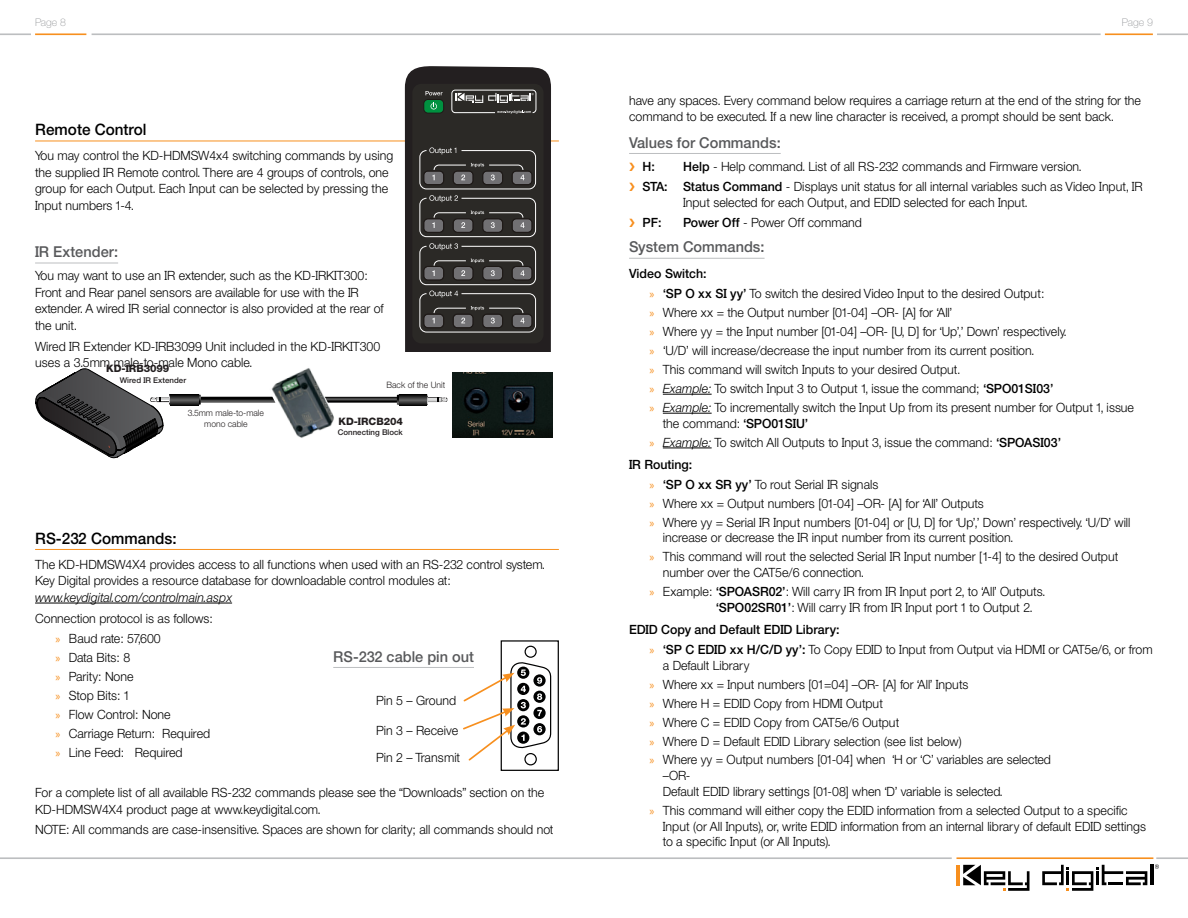
<style>
.page{position:relative;width:1188px;height:918px;background:#fff}
.page>*{position:absolute;margin:0;border:0;box-sizing:border-box;transform-origin:0 0}
.t1{font:500 15.75px "Helvetica Neue";color:#000}
.t2{font:500 15px "Helvetica Neue";color:#58595b}
.t3{font:300 12.75px/19.2px "Helvetica Neue";color:#000}
.t4{font:500 12.75px/21.9px "Helvetica Neue";color:#000}
.t5{font:italic 300 12.75px "Helvetica Neue";color:#000}
.t6{font:100 10.5px "Helvetica Neue";color:#939598}
.t7{font:800 10.2px "Helvetica Neue";color:#231f20}
.t8{font:300 8.85px/10.2px "Helvetica Neue";color:#231f20;text-align:center}
.t9{font:500 7.95px "Helvetica Neue";color:#231f20}
.s1{font-family:"Myriad Pro";font-weight:400;font-size:12px;color:#f78f1e}
.s2{font-weight:500}
.s3{font-style:italic}
.s4{font-weight:300}
</style>
<div class="page">
<hr style="left:0;top:857px;width:594px;height:2px;background:#bcbec0">
<hr style="left:0;top:33px;width:31px;height:2px;background:#bcbec0">
<hr style="left:92px;top:33px;width:502px;height:2px;background:#bcbec0">
<hr style="left:35px;top:33px;width:51px;height:2px;background:#f78f1e">
<hr style="left:956px;top:857px;width:197px;height:2px;background:#f78f1e">
<hr style="left:1156px;top:857px;width:32px;height:2px;background:#bcbec0">
<hr style="left:594px;top:857px;width:358px;height:2px;background:#bcbec0">
<hr style="left:1157px;top:33px;width:31px;height:2px;background:#bcbec0">
<hr style="left:594px;top:33px;width:507px;height:2px;background:#bcbec0">
<hr style="left:1105px;top:33px;width:48px;height:2px;background:#f78f1e">
<hr style="left:957px;top:865px;width:3px;height:20px;background:#f78f1e">
<hr style="left:1150px;top:865px;width:4px;height:20px;background:#000">
<svg style="left:1042px;top:865px;width:105px;height:26px"></svg>
<svg style="left:963px;top:865px;width:67px;height:26px"></svg>
<svg style="left:1155px;top:865px;width:4px;height:3px"></svg>
<hr style="left:35px;top:141px;width:524px;height:1px;background:#f78f1e">
<hr style="left:35px;top:263px;width:83px;height:1px;background:#bcbec0">
<hr style="left:35px;top:549px;width:524px;height:1px;background:#f78f1e">
<hr style="left:35px;top:603px;width:197px;height:1px;background:#000">
<svg style="left:463px;top:640px;width:96px;height:131px"></svg>
<hr style="left:333px;top:667px;width:141px;height:1px;background:#bcbec0">
<hr style="left:629px;top:153px;width:152px;height:1px;background:#bcbec0">
<hr style="left:629px;top:258px;width:136px;height:1px;background:#bcbec0">
<hr style="left:663px;top:394px;width:49px;height:1px;background:#000">
<hr style="left:663px;top:413px;width:49px;height:1px;background:#000">
<hr style="left:663px;top:448px;width:49px;height:1px;background:#000">
<svg style="left:405px;top:66px;width:146px;height:286px;background:#3b3937"></svg>
<div style="left:452px;top:90px;width:84px;height:23px;border:1px solid #fff;border-radius:3px"></div>
<svg style="left:337px;top:394px;width:63px;height:11px"></svg>
<svg style="left:400px;top:394px;width:27px;height:11px"></svg>
<svg style="left:412px;top:395px;width:35px;height:10px"></svg>
<svg style="left:198px;top:394px;width:69px;height:11px"></svg>
<svg style="left:186px;top:394px;width:12px;height:11px"></svg>
<img style="left:267px;top:368px;width:70px;height:70px">
<svg style="left:36px;top:369px;width:150px;height:90px"></svg>
<img style="left:452px;top:373px;width:101px;height:65px">
<p class="t6" style="left:35px;top:17px;width:32px">Page 8</p>
<p class="t6" style="left:1122px;top:17px;width:32px">Page 9</p>
<p class="t1" style="left:35px;top:120px;width:113px">Remote Control</p>
<p class="t3" style="left:35px;top:147px;width:360px;line-height:16.5px">You may control the KD-HDMSW4x4 switching commands by using the supplied IR Remote control. There are 4 groups of controls, one group for each Output. Each Input can be selected by pressing the Input numbers 1-4.</p>
<p class="t2" style="left:35px;top:243px;width:85px">IR Extender:</p>
<p class="t3" style="left:35px;top:267px;width:350px;line-height:16.5px">You may want to use an IR extender, such as the KD-IRKIT300:<br>Front and Rear panel sensors are available for use with the IR extender. A wired IR serial connector is also provided at the rear of the unit.</p>
<p class="t3" style="left:35px;top:338px;width:347px;line-height:16.5px">Wired IR Extender KD-IRB3099 Unit included in the KD-IRKIT300 uses a 3.5mm male-to-male Mono cable.</p>
<p class="t7" style="left:106px;top:363px;width:65px">KD-IRB3099</p>
<p class="t9" style="left:120px;top:375px;width:68px">Wired IR Extender</p>
<p class="t8" style="left:188px;top:408px;width:78px">3.5mm male-to-male mono cable</p>
<p class="t8" style="left:386px;top:379px;width:60px">Back of the Unit</p>
<p class="t7" style="left:338px;top:415px;width:66px">KD-IRCB204</p>
<p class="t9" style="left:338px;top:427px;width:66px">Connecting Block</p>
<p class="t1" style="left:35px;top:529px;width:143px">RS-232 Commands:</p>
<p class="t3" style="left:35px;top:556px;width:512px;line-height:16.5px">The KD-HDMSW4X4 provides access to all functions when used with an RS-232 control system.<br>Key Digital provides a resource database for downloadable control modules at:</p>
<p class="t5" style="left:35px;top:590px;width:198px">www.keydigital.com/controlmain.aspx</p>
<p class="t3" style="left:55px;top:608px;width:159px;text-indent:-20px">Connection protocol is as follows: <span class="s1">»</span> Baud rate: 57,600<br><span class="s1">»</span> Data Bits: 8<br><span class="s1">»</span> Parity: None<br><span class="s1">»</span> Stop Bits: 1<br><span class="s1">»</span> Flow Control: None<br><span class="s1">»</span> Carriage Return: Required <span class="s1">»</span> Line Feed: Required</p>
<p class="t2" style="left:333px;top:647px;width:142px">RS-232 cable pin out</p>
<p class="t3" style="left:376px;top:691px;width:81px">Pin 5 – Ground</p>
<p class="t3" style="left:376px;top:717px;width:86px;line-height:27px">Pin 3 – Receive<br>Pin 2 – Transmit</p>
<p class="t3" style="left:35px;top:784px;width:511px;line-height:16.5px">For a complete list of all available RS-232 commands please see the “Downloads” section on the<br>KD-HDMSW4X4 product page at www.keydigital.com.</p>
<p class="t3" style="left:35px;top:820px;width:520px">NOTE: All commands are case-insensitive. Spaces are shown for clarity; all commands should not</p>
<p class="t3" style="left:629px;top:91px;width:513px;line-height:16.5px">have any spaces. Every command below requires a carriage return at the end of the string for the command to be executed. If a new line character is received, a prompt should be sent back.</p>
<p class="t2" style="left:629px;top:133px;width:153px">Values for Commands:</p>
<p class="t4" style="left:643px;top:155px;width:14px">H:</p>
<p class="t3" style="left:643px;top:156px;width:502px;line-height:19.8px;text-indent:41px"><span class="s2">Help</span> - Help command. List of all RS-232 commands and Firmware version.<br><span class="s2">STA: Status Command</span> - Displays unit status for all internal variables such as Video Input, IR</p>
<p class="t3" style="left:683px;top:193px;width:346px">Input selected for each Output, and EDID selected for each Input.</p>
<p class="t4" style="left:643px;top:211px;width:21px">PF:</p>
<p class="t3" style="left:683px;top:213px;width:180px"><span class="s2">Power Off</span> - Power Off command</p>
<p class="t2" style="left:629px;top:238px;width:137px">System Commands:</p>
<p class="t3" style="left:649px;top:263px;width:486px;text-indent:-20px"><span class="s2">Video Switch:<br></span><span class="s1">»</span> <span class="s2">‘SP O xx SI yy’</span> To switch the desired Video Input to the desired Output:<br><span class="s1">»</span> Where xx = the Output number [01-04] –OR- [A] for ‘All’<br><span class="s1">»</span> Where yy = the Input number [01-04] –OR- [U, D] for ‘Up’,’ Down’ respectively.<br><span class="s1">»</span> ‘U/D’ will increase/decrease the input number from its current position.<br><span class="s1">»</span> This command will switch Inputs to your desired Output.<br><span class="s1">»</span> <span class="s3">Example:</span> To switch Input 3 to Output 1, issue the command; <span class="s2">‘SPO01SI03’<br></span><span class="s1">»</span> <span class="s3">Example:</span> To incrementally switch the Input Up from its present number for Output 1, issue</p>
<p class="t3" style="left:649px;top:413px;width:413px;text-indent:14px">the command: <span class="s2">‘SPO01SIU’<br></span><span class="s1">»</span> <span class="s3">Example:</span> To switch All Outputs to Input 3, issue the command: <span class="s2">‘SPOASI03’</span></p>
<p class="t3" style="left:649px;top:454px;width:483px;text-indent:-20px"><span class="s2">IR Routing:<br></span><span class="s1">»</span> <span class="s2">‘SP O xx SR yy’</span> To rout Serial IR signals<br><span class="s1">»</span> Where xx = Output numbers [01-04] –OR- [A] for ‘All’ Outputs<br><span class="s1">»</span> Where yy = Serial IR Input numbers [01-04] or [U, D] for ‘Up’,’ Down’ respectively. ‘U/D’ will</p>
<p class="t3" style="left:649px;top:528px;width:471px;text-indent:14px">increase or decrease the IR input number from its current position.<br><span class="s1">»</span> This command will rout the selected Serial IR Input number [1-4] to the desired Output</p>
<p class="t3" style="left:649px;top:563px;width:398px;text-indent:14px">number over the CAT5e/6 connection.<br><span class="s1">»</span> Example: <span class="s2">‘SPOASR02’</span>: Will carry IR from IR Input port 2, to ‘All’ Outputs.</p>
<p class="t4" style="left:629px;top:596px;width:405px;text-indent:87px">‘SPO02SR01’<span class="s4">: Will carry IR from IR Input port 1 to Output 2.<br></span>EDID Copy and Default EDID Library:</p>
<p class="t3" style="left:663px;top:641px;width:491px;line-height:15.8px;text-indent:-14px"><span class="s1">»</span> <span class="s2">‘SP C EDID xx H/C/D yy’:</span> To Copy EDID to Input from Output via HDMI or CAT5e/6, or from a Default Library</p>
<p class="t3" style="left:649px;top:674px;width:403px"><span class="s1">»</span> Where xx = Input numbers [01=04] –OR- [A] for ‘All’ Inputs<br><span class="s1">»</span> Where H = EDID Copy from HDMI Output<br><span class="s1">»</span> Where C = EDID Copy from CAT5e/6 Output<br><span class="s1">»</span> Where D = Default EDID Library selection (see list below)<br><span class="s1">»</span> Where yy = Output numbers [01-04] when ‘H or ‘C’ variables are selected</p>
<p class="t3" style="left:663px;top:768px;width:342px;line-height:15.8px">–OR-<br>Default EDID library settings [01-08] when ‘D’ variable is selected.</p>
<p class="t3" style="left:663px;top:802px;width:485px;line-height:15.8px;text-indent:-14px"><span class="s1">»</span> This command will either copy the EDID information from a selected Output to a specific<br>Input (or All Inputs), or, write EDID information from an internal library of default EDID settings to a specific Input (or All Inputs).</p>
</div>
